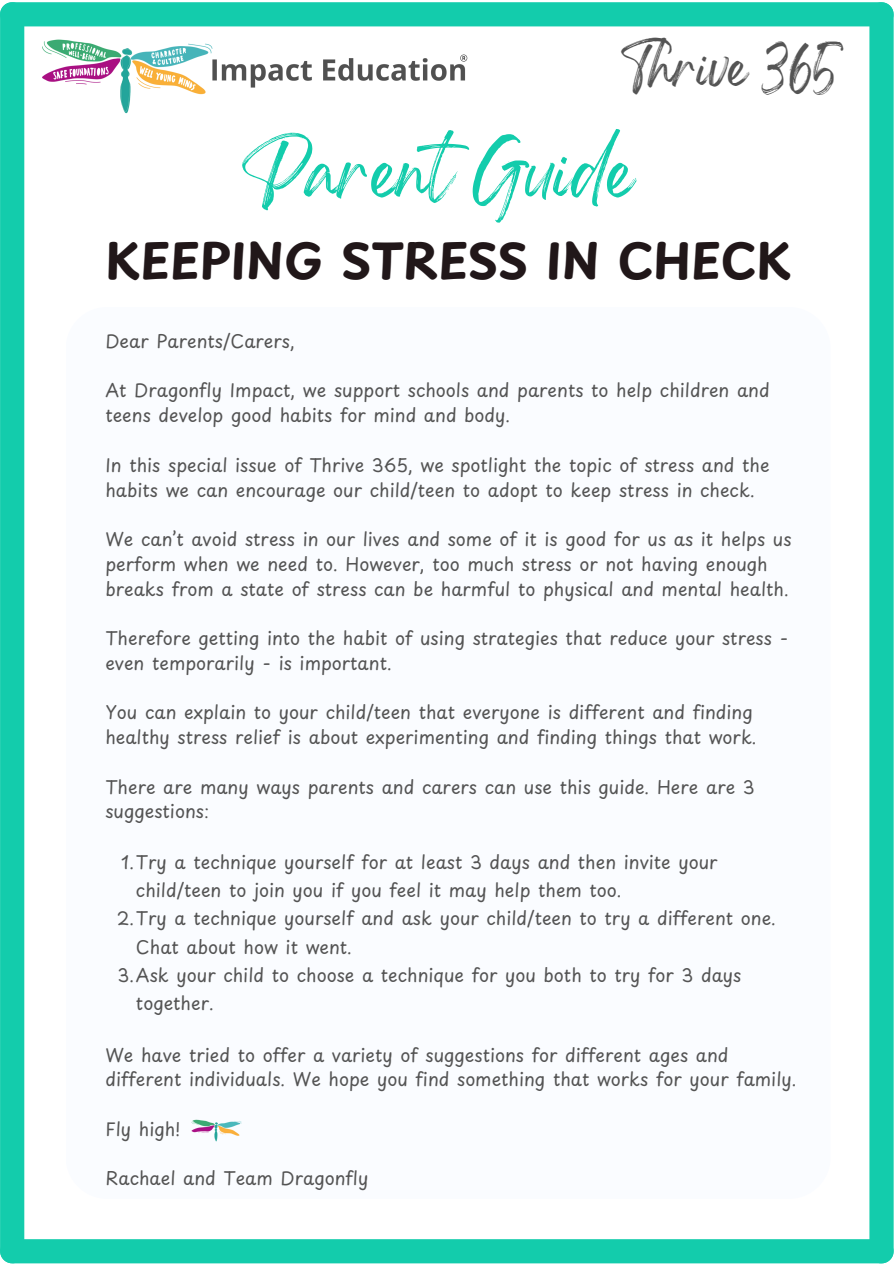
<style>
.page{position:relative;width:894px;height:1264px;background:#fff}
.page>*{position:absolute;margin:0;border:0;box-sizing:border-box;transform-origin:0 0}
.t1{font:52.35px "Gellatio";color:#13ccac}
.t2{font:700 47.7px "Playpen Sans";color:#211719}
.t3{font:38.1px "Gellatio";color:#545454}
.t4{font:18px/24.8px "Playpen Sans";color:#545454}
</style>
<div class="page">
<div style="left:12px;top:2px;width:869px;height:24px;background:#13ccac"></div>
<div style="left:12px;top:1239px;width:869px;height:24px;background:#13ccac"></div>
<div style="left:0;top:14px;width:24px;height:1237px;background:#13ccac"></div>
<div style="left:869px;top:14px;width:24px;height:1237px;background:#13ccac"></div>
<img style="left:24px;top:2px;width:462px;height:188px">
<img style="left:191px;top:1119px;width:51px;height:23px">
<p class="t3" style="left:621px;top:59px;width:220px">Thrive 365</p>
<p class="t1" style="left:242px;top:160px;width:392px">ParentGuide</p>
<p class="t2" style="left:105px;top:223px;width:687px">KEEPING STRESS IN CHECK</p>
<h3 class="t4" style="left:105px;top:328px;width:191px">Dear Parents/Carers,</h3>
<h2 class="t4" style="left:105px;top:377px;width:665px">At Dragonfly Impact, we support schools and parents to help children and teens develop good habits for mind and body.</h2>
<h1 class="t4" style="left:105px;top:452px;width:665px">In this special issue of Thrive 365, we spotlight the topic of stress and the habits we can encourage our child/teen to adopt to keep stress in check.</h1>
<p class="t4" style="left:105px;top:526px;width:687px">We can’t avoid stress in our lives and some of it is good for us as it helps us perform when we need to. However, too much stress or not having enough breaks from a state of stress can be harmful to physical and mental health.</p>
<p class="t4" style="left:105px;top:625px;width:684px">Therefore getting into the habit of using strategies that reduce your stress - even temporarily - is important.</p>
<p class="t4" style="left:105px;top:699px;width:652px">You can explain to your child/teen that everyone is different and finding healthy stress relief is about experimenting and finding things that work.</p>
<p class="t4" style="left:105px;top:773px;width:650px">There are many ways parents and carers can use this guide. Here are 3 suggestions:</p>
<p class="t4" style="left:136px;top:847px;width:583px;line-height:28.2px;text-indent:-15px">1.Try a technique yourself for at least 3 days and then invite your child/teen to join you if you feel it may help them too.</p>
<p class="t4" style="left:136px;top:903px;width:641px;line-height:28.2px;text-indent:-19px">2.Try a technique yourself and ask your child/teen to try a different one.<br>Chat about how it went.</p>
<p class="t4" style="left:136px;top:960px;width:606px;line-height:28.2px;text-indent:-18px">3.Ask your child to choose a technique for you both to try for 3 days together.</p>
<p class="t4" style="left:105px;top:1041px;width:692px">We have tried to offer a variety of suggestions for different ages and different individuals. We hope you find something that works for your family.</p>
<p class="t4" style="left:105px;top:1115px;width:77px">Fly high!</p>
<p class="t4" style="left:105px;top:1165px;width:264px">Rachael and Team Dragonfly</p>
</div>
